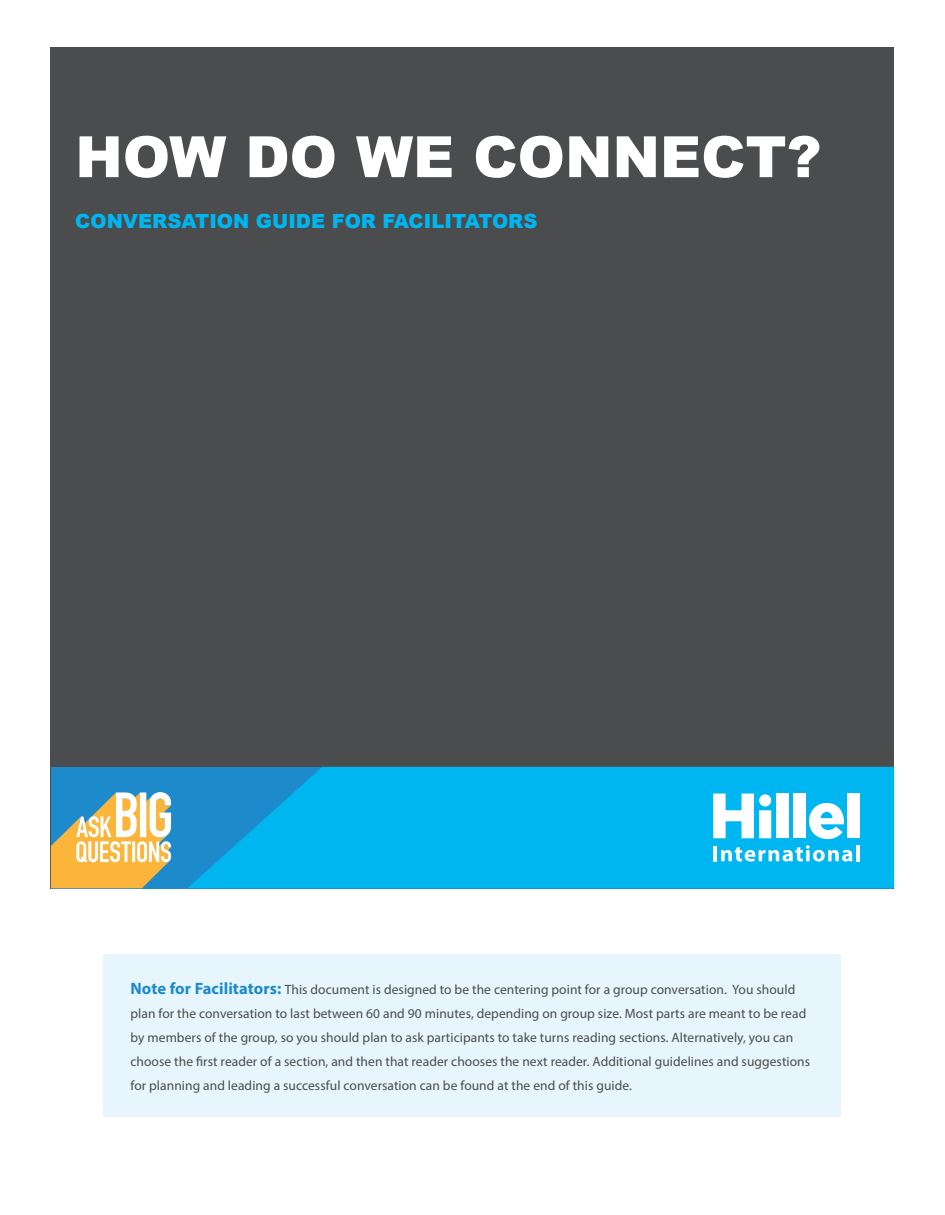
<style>
.page{position:relative;width:945px;height:1215px;background:#fff}
.page>*{position:absolute;margin:0;border:0;box-sizing:border-box;transform-origin:0 0}
.Headline_Level_1{font:900 57px "Arial";color:#fff}
.Headline_Level_1-2{font:900 19.5px "Arial";color:#00b6f0}
.Body_Copy{font:13.5px/24px "Myriad Pro";letter-spacing:.005em;color:#4b4c4d}
.s1{font-weight:700;font-size:16.5px;color:#1d8acb}
</style>
<div class="page">
<div style="left:51px;top:47px;width:843px;height:841px;background:#4b4c4d"></div>
<div style="left:51px;top:767px;width:842px;height:121px;background:#1d8acb"></div>
<svg style="left:51px;top:792px;width:120px;height:96px"></svg>
<svg style="left:188px;top:767px;width:706px;height:121px;background:#03b1ec"></svg>
<svg style="left:713px;top:794px;width:41px;height:44px;background:#b2e9fa"></svg>
<div style="left:759px;top:810px;width:12px;height:28px;background:#fff"></div>
<div style="left:776px;top:794px;width:12px;height:44px;background:#fff"></div>
<div style="left:794px;top:794px;width:12px;height:44px;background:#fff"></div>
<svg style="left:809px;top:803px;width:35px;height:36px"></svg>
<div style="left:847px;top:794px;width:13px;height:44px;background:#fff"></div>
<div style="left:759px;top:794px;width:12px;height:13px;background:#fff;border-radius:50%"></div>
<hr style="left:713px;top:846px;width:4px;height:15px;background:#fff">
<svg style="left:721px;top:845px;width:131px;height:17px;background:#5dd0f5"></svg>
<hr style="left:856px;top:845px;width:4px;height:16px;background:#fff">
<div style="left:104px;top:954px;width:738px;height:163px;background:#e6f6fc"></div>
<p class="Headline_Level_1" style="left:75px;top:115px;width:748px">HOW DO WE CONNECT?</p>
<p class="Headline_Level_1-2" style="left:75px;top:206px;width:464px">CONVERSATION GUIDE FOR FACILITATORS</p>
<p class="Body_Copy" style="left:130px;top:977px;width:681px"><span class="s1">Note for Facilitators:</span> This document is designed to be the centering point for a group conversation. You should plan for the conversation to last between 60 and 90 minutes, depending on group size. Most parts are meant to be read by members of the group, so you should plan to ask participants to take turns reading sections. Alternatively, you can choose the first reader of a section, and then that reader chooses the next reader. Additional guidelines and suggestions for planning and leading a successful conversation can be found at the end of this guide.</p>
</div>
